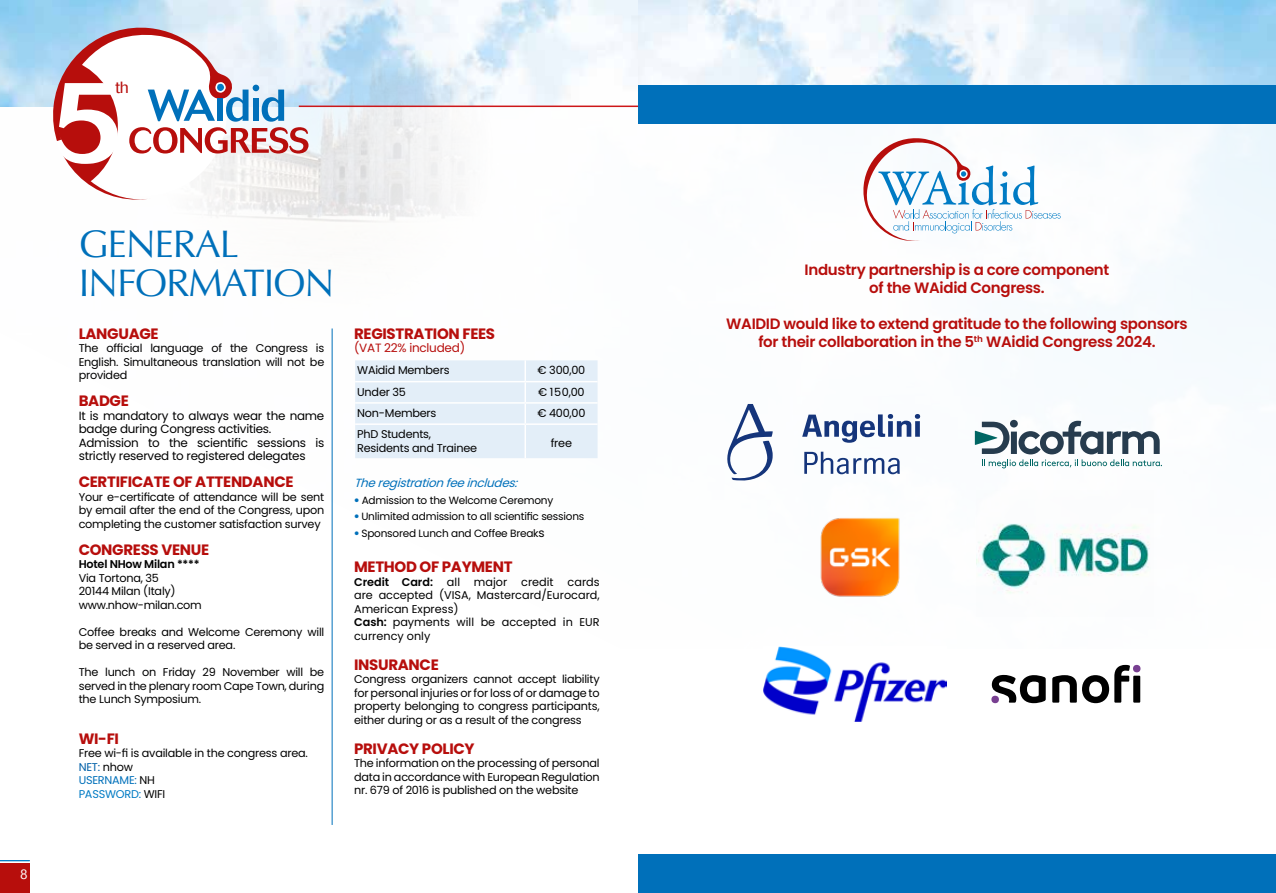
<style>
.page{position:relative;width:1276px;height:893px;background:#fff}
.page>*{position:absolute;margin:0;border:0;box-sizing:border-box;transform-origin:0 0}
.t1{font:500 115.05px "Cosmos";color:#fff}
.t2{font:38.55px/39px "Optima";letter-spacing:-.03em;color:#0070ba}
.t3{font:300 16.2px "Cosmos";color:#b70e0c}
.t4{font:600 15px/18px "Poppins";letter-spacing:-.02em;color:#b70e0c;text-align:center}
.t5{font:700 15px "Poppins";letter-spacing:-.02em;color:#b70e0c}
.t6{font:13.5px "Avenir";color:#fff}
.t7{font:12px "Poppins";letter-spacing:-.02em;color:#b70e0c}
.t8{font:11.85px/13.5px "Poppins";letter-spacing:-.02em;color:#000}
.t9{font:italic 11.85px "Poppins";color:#0070ba}
.t10{font:11.25px/13.5px "Poppins";letter-spacing:-.02em;color:#000;text-align:justify}
.t11{font:11.25px/13.5px "Poppins";color:#000}
.t12{font:600 11.25px "Poppins";letter-spacing:-.02em;color:#000}
.t13{font:10.5px "Poppins";letter-spacing:-.02em;color:#000}
.s1{color:#0060a8}
.s2{color:#0070ba}
.s3{color:#007bc4}
.s4{font-family:"Helvetica Neue LT Std";font-stretch:condensed;color:#0070ba}
.s5{font-size:11.85px}
.s6{font-weight:600}
</style>
<div class="page">
<img style="left:0;top:106px;width:1276px;height:542px">
<div style="left:0;top:863px;width:30px;height:30px;background:#b70e0c"></div>
<hr style="left:0;top:860px;width:30px;height:1px;background:#007bc4">
<img style="left:638px;top:0;width:638px;height:124px">
<img style="left:102px;top:0;width:448px;height:308px">
<hr style="left:299px;top:106px;width:339px;height:1px;background:#cd1719">
<svg style="left:48px;top:23px;width:260px;height:183px"></svg>
<div style="left:355px;top:360px;width:242px;height:98px;background:#e3eef8"></div>
<hr style="left:355px;top:423px;width:170px;height:2px;background:#fff">
<hr style="left:525px;top:423px;width:72px;height:2px;background:#fff">
<hr style="left:524px;top:425px;width:2px;height:33px;background:#fff">
<hr style="left:332px;top:328px;width:1px;height:497px;background:#0070ba">
<svg style="left:860px;top:135px;width:200px;height:110px"></svg>
<div style="left:638px;top:85px;width:638px;height:38px;background:#0070ba"></div>
<div style="left:638px;top:855px;width:638px;height:38px;background:#0070ba"></div>
<svg style="left:975px;top:420px;width:187px;height:48px"></svg>
<img style="left:803px;top:500px;width:113px;height:113px">
<img style="left:977px;top:490px;width:176px;height:127px">
<img style="left:763px;top:646px;width:183px;height:76px">
<svg style="left:992px;top:675px;width:53px;height:28px"></svg>
<div style="left:1133px;top:676px;width:7px;height:27px;background:#000"></div>
<svg style="left:1052px;top:665px;width:78px;height:38px"></svg>
<div style="left:991px;top:696px;width:8px;height:7px;background:#783f91;border-radius:50%"></div>
<div style="left:1133px;top:665px;width:7px;height:7px;background:#783f91;border-radius:50%"></div>
<svg style="left:725px;top:404px;width:47px;height:77px"></svg>
<svg style="left:802px;top:414px;width:118px;height:29px"></svg>
<svg style="left:804px;top:452px;width:95px;height:22px"></svg>
<p class="t6" style="left:20px;top:863px;width:9px">8</p>
<h3 class="t3" style="left:115px;top:78px;width:15px">th</h3>
<h1 class="t1" style="left:51px;top:56px;width:76px">5</h1>
<h2 class="t2" style="left:79px;top:225px;width:257px">GENERAL<br>INFORMATION</h2>
<h3 class="t5" style="left:79px;top:325px;width:81px">LANGUAGE</h3>
<p class="t10" style="left:79px;top:342px;width:247px">The official language of the Congress is English. Simultaneous translation will not be provided</p>
<h3 class="t5" style="left:79px;top:392px;width:52px">BADGE</h3>
<p class="t8" style="left:79px;top:409px;width:247px">It is mandatory to always wear the name badge during Congress activities.<br>Admission to the scientific sessions is strictly reserved to registered delegates</p>
<h3 class="t5" style="left:79px;top:473px;width:216px">CERTIFICATE OF ATTENDANCE</h3>
<p class="t10" style="left:79px;top:490px;width:247px">Your e-certificate of attendance will be sent by email after the end of the Congress, upon completing the customer satisfaction survey</p>
<h3 class="t5" style="left:79px;top:541px;width:132px">CONGRESS VENUE</h3>
<p class="t12" style="left:79px;top:558px;width:122px">Hotel NHow Milan ****</p>
<p class="t10" style="left:79px;top:571px;width:125px;text-align:left">Via Tortona, 35<br>20144 Milan (Italy) www.nhow-milan.com</p>
<p class="t10" style="left:79px;top:625px;width:247px">Coffee breaks and Welcome Ceremony will be served in a reserved area.</p>
<p class="t10" style="left:79px;top:666px;width:247px">The lunch on Friday 29 November will be served in the plenary room Cape Town, during the Lunch Symposium.</p>
<h3 class="t5" style="left:79px;top:730px;width:42px">WI-FI</h3>
<p class="t10" style="left:79px;top:747px;width:231px;text-align:left">Free wi-fi is available in the congress area.<br><span class="s1">NET:</span> nhow<br><span class="s2">USERNAME:</span> NH<br><span class="s3">PASSWORD:</span> WIFI</p>
<h3 class="t5" style="left:354px;top:325px;width:143px">REGISTRATION FEES</h3>
<p class="t7" style="left:354px;top:341px;width:113px">(VAT 22% included)</p>
<p class="t10" style="left:357px;top:364px;width:94px">WAidid Members</p>
<p class="t10" style="left:537px;top:364px;width:49px">€ 300,00</p>
<p class="t10" style="left:357px;top:385px;width:50px">Under 35</p>
<p class="t10" style="left:538px;top:385px;width:48px">€ 150,00</p>
<p class="t10" style="left:357px;top:406px;width:81px">Non-Members</p>
<p class="t10" style="left:537px;top:406px;width:50px">€ 400,00</p>
<p class="t10" style="left:357px;top:427px;width:121px">PhD Students,<br>Residents and Trainee</p>
<p class="t10" style="left:551px;top:436px;width:23px">free</p>
<p class="t9" style="left:354px;top:476px;width:170px">Theregistrationfeeincludes:</p>
<p class="t13" style="left:354px;top:494px;width:201px"><span class="s4">•</span> Admission to the Welcome Ceremony</p>
<p class="t13" style="left:354px;top:511px;width:232px"><span class="s4">•</span> Unlimited admission to all scientific sessions</p>
<p class="t13" style="left:354px;top:527px;width:192px"><span class="s4">•</span> Sponsored Lunch and Coffee Break<span class="s5">s</span></p>
<h3 class="t5" style="left:354px;top:558px;width:160px">METHOD OF PAYMENT</h3>
<p class="t11" style="left:354px;top:575px;width:247px"><span class="s6">Credit Card:</span> all major credit cards are accepted (VISA, Mastercard/Eurocard,<br>American Express)<br><span class="s6">Cash:</span> payments will be accepted in EUR currency only</p>
<h3 class="t5" style="left:354px;top:656px;width:86px">INSURANCE</h3>
<p class="t10" style="left:354px;top:672px;width:247px">Congress organizers cannot accept liability for personal injuries or for loss of or damage to property belonging to congress participants, either during or as a result of the congress</p>
<h3 class="t5" style="left:354px;top:740px;width:122px">PRIVACY POLICY</h3>
<p class="t10" style="left:354px;top:756px;width:247px">The information on the processing of personal data in accordance with European Regulation nr. 679 of 2016 is published on the website</p>
<h3 class="t4" style="left:804px;top:261px;width:306px">Industry partnership is a core component of the WAidid Congress.</h3>
<h3 class="t4" style="left:726px;top:315px;width:463px">WAIDID would like to extend gratitude to the following sponsors for their collaboration in the 5<sup>th</sup> WAidid Congress 2024.</h3>
</div>
